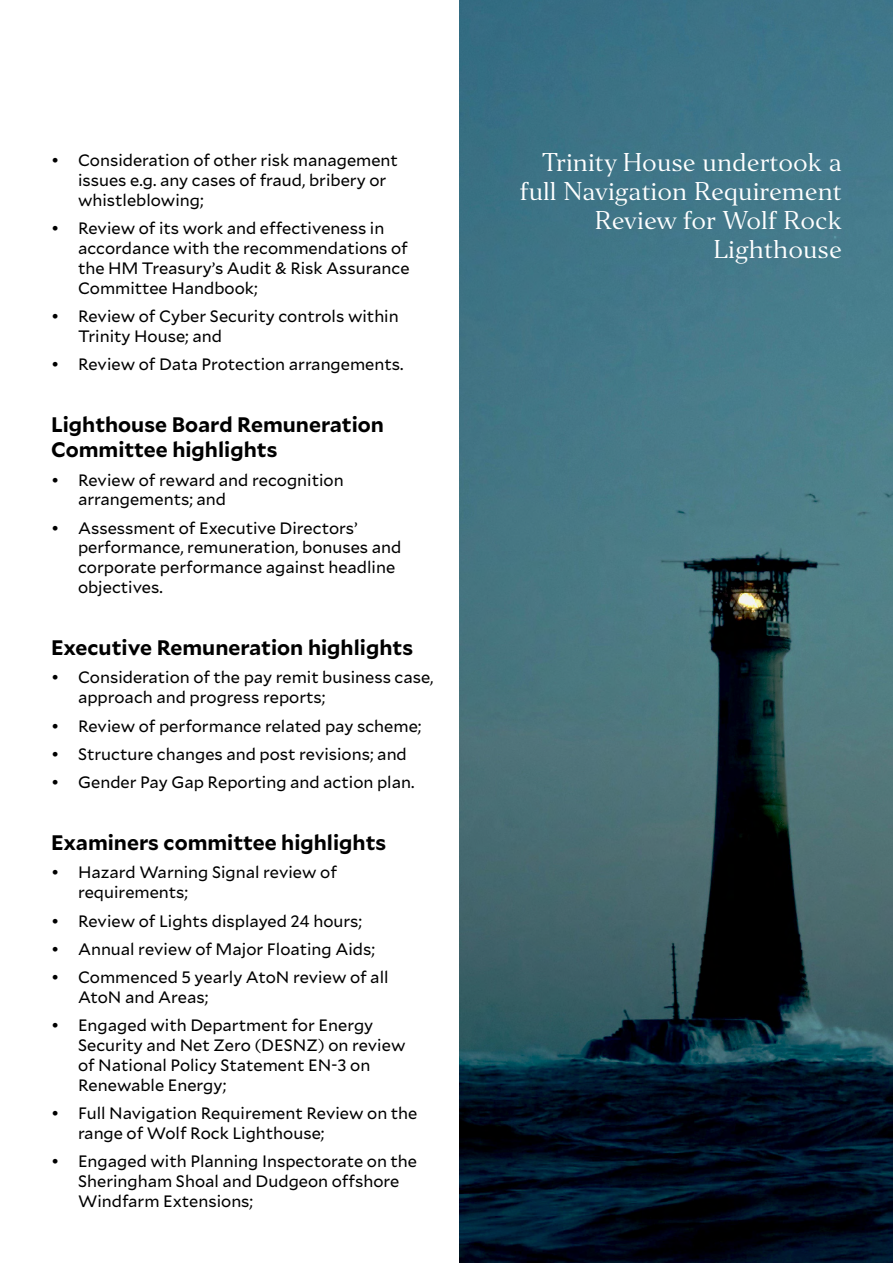
<style>
.page{position:relative;width:893px;height:1263px;background:#fff}
.page>*{position:absolute;margin:0;border:0;box-sizing:border-box;transform-origin:0 0}
.t1{font:24px/28.8px "Editor";color:#fff;text-align:right}
.t2{font:700 21px/25.2px "Mallory";color:#000}
.t3{font:16.5px/19.8px "Mallory";color:#000}
</style>
<div class="page">
<img style="left:459px;top:0;width:434px;height:1263px">
<p class="t3" style="left:78px;top:150px;width:321px;text-indent:-27px">• Consideration of other risk management issues e.g. any cases of fraud, bribery or whistleblowing;</p>
<p class="t3" style="left:78px;top:218px;width:333px;text-indent:-27px">• Review of its work and effectiveness in accordance with the recommendations of the HM Treasury’s Audit &amp; Risk Assurance Committee Handbook;</p>
<p class="t3" style="left:78px;top:305px;width:322px;text-indent:-27px">• Review of Cyber Security controls within<br>Trinity House; and</p>
<p class="t3" style="left:51px;top:353px;width:354px">• Review of Data Protection arrangements.</p>
<p class="t2" style="left:51px;top:411px;width:334px">Lighthouse Board Remuneration<br>Committee highlights</p>
<p class="t3" style="left:78px;top:469px;width:267px;text-indent:-27px">• Review of reward and recognition arrangements; and</p>
<p class="t3" style="left:78px;top:517px;width:325px;text-indent:-27px">• Assessment of Executive Directors’ performance, remuneration, bonuses and corporate performance against headline objectives.</p>
<p class="t2" style="left:51px;top:634px;width:364px">Executive Remuneration highlights</p>
<p class="t3" style="left:78px;top:667px;width:357px;text-indent:-27px">• Consideration of the pay remit business case, approach and progress reports;</p>
<p class="t3" style="left:51px;top:715px;width:372px">• Review of performance related pay scheme;</p>
<p class="t3" style="left:51px;top:743px;width:357px">• Structure changes and post revisions; and</p>
<p class="t3" style="left:51px;top:771px;width:365px">• Gender Pay Gap Reporting and action plan.</p>
<p class="t2" style="left:51px;top:829px;width:337px">Examiners committee highlights</p>
<p class="t3" style="left:78px;top:862px;width:260px;text-indent:-27px">• Hazard Warning Signal review of requirements;</p>
<p class="t3" style="left:51px;top:910px;width:313px">• Review of Lights displayed 24 hours;</p>
<p class="t3" style="left:51px;top:938px;width:326px">• Annual review of Major Floating Aids;</p>
<p class="t3" style="left:78px;top:966px;width:312px;text-indent:-27px">• Commenced 5 yearly AtoN review of all<br>AtoN and Areas;</p>
<p class="t3" style="left:78px;top:1015px;width:329px;text-indent:-27px">• Engaged with Department for Energy<br>Security and Net Zero (DESNZ) on review of National Policy Statement EN-3 on<br>Renewable Energy;</p>
<p class="t3" style="left:78px;top:1102px;width:341px;text-indent:-27px">• Full Navigation Requirement Review on the range of Wolf Rock Lighthouse;</p>
<p class="t3" style="left:78px;top:1150px;width:341px;text-indent:-27px">• Engaged with Planning Inspectorate on the<br>Sheringham Shoal and Dudgeon offshore<br>Windfarm Extensions;</p>
<h1 class="t1" style="left:520px;top:148px;width:324px">Trinity House undertook a full Navigation Requirement<br>Review for Wolf Rock<br>Lighthouse</h1>
</div>
